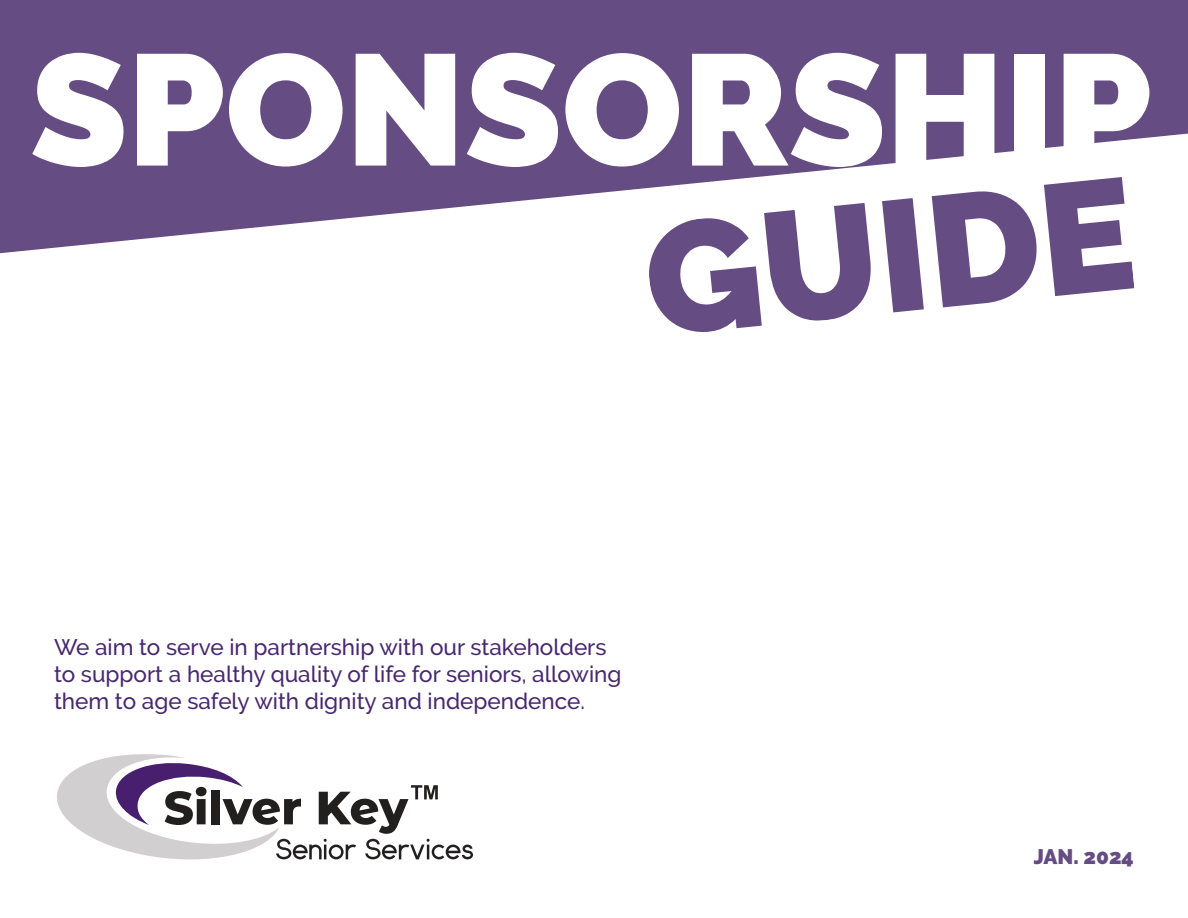
<style>
.page{position:relative;width:1188px;height:918px;background:#fff}
.page>*{position:absolute;margin:0;border:0;box-sizing:border-box;transform-origin:0 0}
.t1{font:900 157.5px "Raleway";color:#fff}
.t2{font:900 157.5px "Raleway";color:#654c82}
.t3{font:500 22.5px/27px "Raleway";color:#47276e}
.t4{font:900 21px "Raleway";letter-spacing:-.005em;color:#654c82}
</style>
<div class="page">
<svg style="left:0;top:0;width:1188px;height:253px;fill:#654c82"></svg>
<svg style="left:57px;top:754px;width:416px;height:106px"></svg>
<h1 class="t1" style="left:30px;top:37px;width:1123px">SPONSORSHIP</h1>
<h1 class="t2" style="left:638px;top:210px;width:492px;rotate:-6deg">GUIDE</h1>
<p class="t3" style="left:54px;top:635px;width:569px">We aim to serve in partnership with our stakeholders to support a healthy quality of life for seniors, allowing them to age safely with dignity and independence.</p>
<p class="t4" style="left:1034px;top:847px;width:102px">JAN. 2024</p>
</div>
